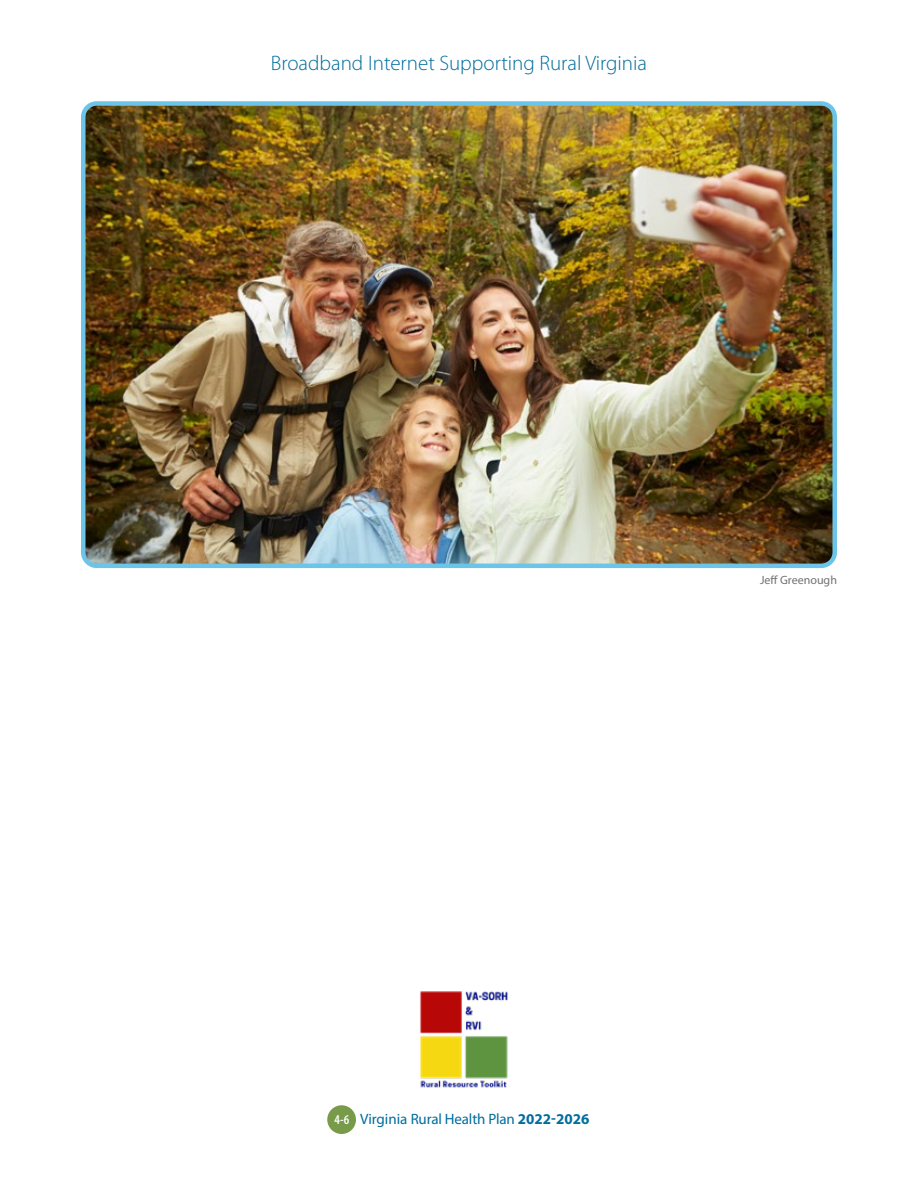
<style>
.page{position:relative;width:918px;height:1188px;background:#fff}
.page>*{position:absolute;margin:0;border:0;box-sizing:border-box;transform-origin:0 0}
.CC_Green_headings{font:300 21px "Myriad Pro";color:#006d9e}
.body_text{font:15px "Myriad Pro";letter-spacing:-.01em;color:#006d9e}
.Page{font:600 condensed 13.5px "Myriad Pro";color:#fff}
.Caption_gray{font:12px "Myriad Pro";color:#707272}
.s1{font-weight:700}
</style>
<div class="page">
<div style="left:327px;top:1105px;width:29px;height:29px;background:#789b4a;border-radius:50%"></div>
<img style="left:87px;top:107px;width:744px;height:455px">
<div style="left:81px;top:101px;width:756px;height:467px;border:5px solid #6cc4e8;border-radius:14px"></div>
<img style="left:420px;top:991px;width:88px;height:97px">
<p class="CC_Green_headings" style="left:271px;top:51px;width:378px">Broadband Internet Supporting Rural Virginia</p>
<p class="Caption_gray" style="left:760px;top:573px;width:78px">Jeff Greenough</p>
<p class="Page" style="left:335px;top:1112px;width:16px">4-6</p>
<p class="body_text" style="left:360px;top:1109px;width:231px">Virginia Rural Health Plan <span class="s1">2022-2026</span></p>
</div>
